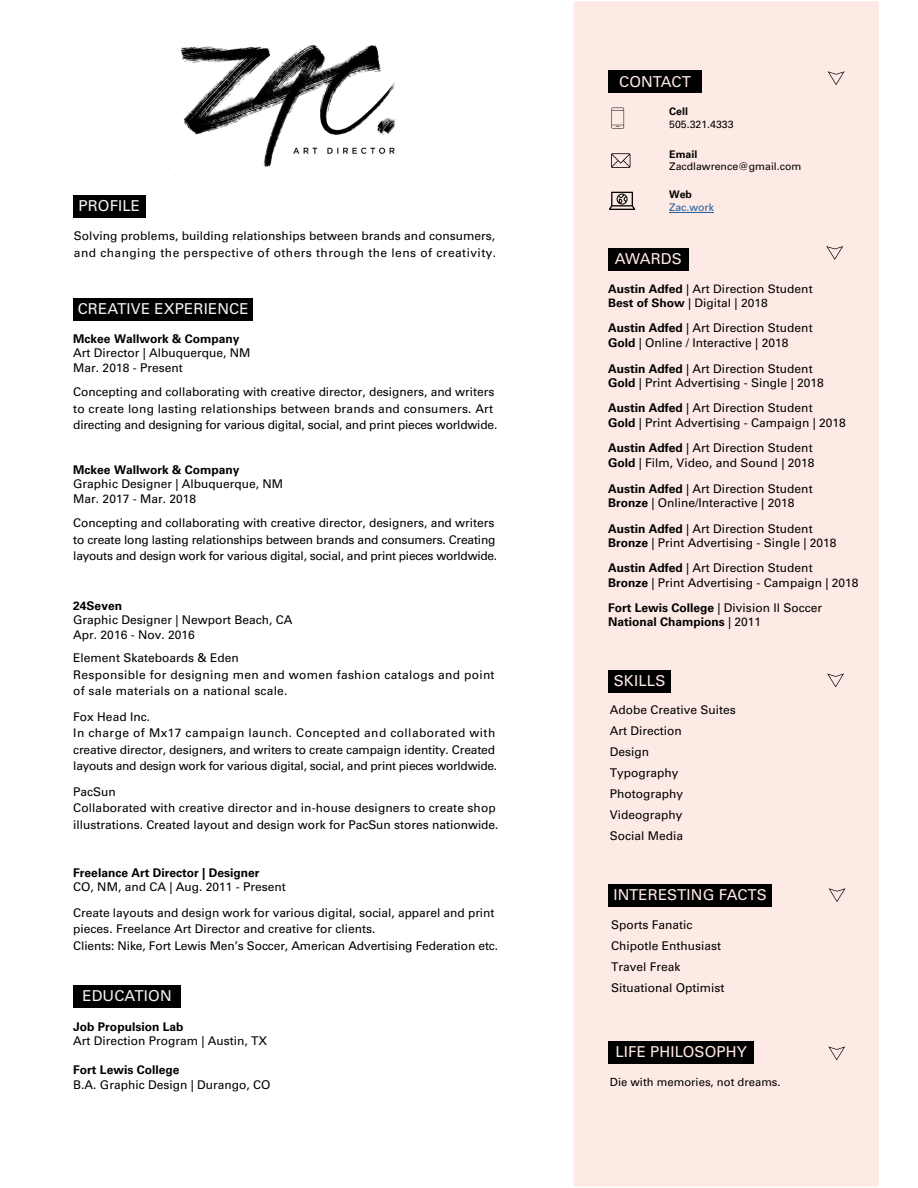
<style>
.page{position:relative;width:918px;height:1188px;background:#fff}
.page>*{position:absolute;margin:0;border:0;box-sizing:border-box;transform-origin:0 0}
.t1{font:15px "Univers";letter-spacing:.01em;color:#feeae5}
.t2{font:15px "Univers";letter-spacing:.01em;color:#f3f4f2}
.t3{font:12px/16.5px "Univers";letter-spacing:-.005em;color:#000}
.t4{font:12px/14.4px "Univers";color:#010101}
.t5{font:700 12px/14.4px "Univers";color:#010101}
.t6{font:12px/16.5px "Univers";letter-spacing:.025em;color:#000}
.t7{font:11.7px/14.1px "Univers";color:#010101}
.t8{font:11.25px "Univers";color:#010101}
.t9{font:10.5px "Univers";color:#010101}
.t10{font:700 10.5px "Univers";color:#010101}
.t11{font:10.5px "Univers";color:#215e9e}
.s1{font-weight:700}
.s2{font-weight:400}
</style>
<div class="page">
<div style="left:574px;top:1px;width:305px;height:1185px;background:#feeae5"></div>
<div style="left:73px;top:298px;width:180px;height:22px;background:#000"></div>
<div style="left:73px;top:195px;width:72px;height:23px;background:#000"></div>
<div style="left:73px;top:986px;width:108px;height:22px;background:#000"></div>
<div style="left:608px;top:70px;width:94px;height:23px;background:#000"></div>
<svg style="left:828px;top:71px;width:17px;height:14px"></svg>
<svg style="left:609px;top:192px;width:26px;height:18px"></svg>
<svg style="left:611px;top:108px;width:13px;height:21px"></svg>
<svg style="left:611px;top:153px;width:19px;height:15px"></svg>
<div style="left:608px;top:248px;width:80px;height:23px;background:#000"></div>
<svg style="left:826px;top:246px;width:17px;height:14px"></svg>
<div style="left:608px;top:671px;width:63px;height:22px;background:#000"></div>
<svg style="left:827px;top:673px;width:17px;height:14px"></svg>
<div style="left:608px;top:884px;width:164px;height:22px;background:#000"></div>
<svg style="left:829px;top:888px;width:17px;height:14px"></svg>
<div style="left:608px;top:1041px;width:146px;height:23px;background:#000"></div>
<svg style="left:828px;top:1046px;width:17px;height:14px"></svg>
<hr style="left:669px;top:212px;width:45px;height:1px;background:#215e9e">
<img style="left:125px;top:45px;width:271px;height:276px">
<p class="t2" style="left:78px;top:197px;width:63px">PROFILE</p>
<p class="t3" style="left:74px;top:228px;width:424px">Solving problems, building relationships between brands and consumers, and changing the perspective of others through the lens of creativity.</p>
<p class="t2" style="left:78px;top:299px;width:172px">CREATIVE EXPERIENCE</p>
<p class="t5" style="left:73px;top:332px;width:168px">Mckee Wallwork &amp; Company</p>
<p class="t4" style="left:73px;top:346px;width:179px">Art Director | Albuquerque, NM<br>Mar. 2018 - Present</p>
<p class="t3" style="left:73px;top:384px;width:426px">Concepting and collaborating with creative director, designers, and writers to create long lasting relationships between brands and consumers. Art directing and designing for various digital, social, and print pieces worldwide.</p>
<p class="t5" style="left:73px;top:462px;width:168px">Mckee Wallwork &amp; Company</p>
<p class="t4" style="left:73px;top:477px;width:212px">Graphic Designer | Albuquerque, NM<br>Mar. 2017 - Mar. 2018</p>
<p class="t3" style="left:73px;top:515px;width:425px">Concepting and collaborating with creative director, designers, and writers to create long lasting relationships between brands and consumers. Creating layouts and design work for various digital, social, and print pieces worldwide.</p>
<p class="t5" style="left:73px;top:598px;width:50px">24Seven</p>
<p class="t4" style="left:73px;top:613px;width:221px">Graphic Designer | Newport Beach, CA<br>Apr. 2016 - Nov. 2016</p>
<p class="t6" style="left:73px;top:650px;width:423px">Element Skateboards &amp; Eden<br>Responsible for designing men and women fashion catalogs and point of sale materials on a national scale.</p>
<p class="t3" style="left:73px;top:708px;width:425px">Fox Head Inc.<br>In charge of Mx17 campaign launch. Concepted and collaborated with creative director, designers, and writers to create campaign identity. Created layouts and design work for various digital, social, and print pieces worldwide.</p>
<p class="t3" style="left:73px;top:783px;width:427px">PacSun<br>Collaborated with creative director and in-house designers to create shop illustrations. Created layout and design work for PacSun stores nationwide.</p>
<p class="t5" style="left:73px;top:866px;width:188px">Freelance Art Director | Designer</p>
<p class="t4" style="left:73px;top:880px;width:214px">CO, NM, and CA | Aug. 2011 - Present</p>
<p class="t3" style="left:73px;top:904px;width:426px">Create layouts and design work for various digital, social, apparel and print pieces. Freelance Art Director and creative for clients.<br>Clients: Nike, Fort Lewis Men’s Soccer, American Advertising Federation etc.</p>
<p class="t2" style="left:82px;top:987px;width:91px">EDUCATION</p>
<p class="t5" style="left:73px;top:1019px;width:112px">Job Propulsion Lab</p>
<p class="t4" style="left:73px;top:1034px;width:195px">Art Direction Program | Austin, TX</p>
<p class="t5" style="left:73px;top:1063px;width:108px">Fort Lewis College</p>
<p class="t4" style="left:73px;top:1077px;width:199px">B.A. Graphic Design | Durango, CO</p>
<p class="t1" style="left:619px;top:73px;width:73px">CONTACT</p>
<p class="t10" style="left:669px;top:105px;width:20px">Cell</p>
<p class="t9" style="left:669px;top:118px;width:66px">505.321.4333</p>
<p class="t10" style="left:669px;top:148px;width:30px">Email</p>
<p class="t9" style="left:669px;top:160px;width:134px">Zacdlawrence@gmail.com</p>
<p class="t10" style="left:669px;top:188px;width:24px">Web</p>
<p class="t11" style="left:669px;top:201px;width:46px">Zac.work</p>
<p class="t1" style="left:615px;top:250px;width:69px">AWARDS</p>
<p class="t7" style="left:608px;top:281px;width:206px"><span class="s1">Austin Adfed</span> | Art Direction Student<br><span class="s1">Best of Show</span> | Digital | 2018</p>
<p class="t4" style="left:608px;top:321px;width:206px"><span class="s1">Austin Adfed</span> | Art Direction Student<br><span class="s1">Gold</span> | Online / Interactive | 2018</p>
<p class="t4" style="left:608px;top:361px;width:217px"><span class="s1">Austin Adfed</span> | Art Direction Student<br><span class="s1">Gold</span> | Print Advertising - Single | 2018</p>
<p class="t4" style="left:608px;top:401px;width:239px"><span class="s1">Austin Adfed</span> | Art Direction Student<br><span class="s1">Gold</span> | Print Advertising - Campaign | 2018</p>
<p class="t4" style="left:608px;top:441px;width:208px"><span class="s1">Austin Adfed</span> | Art Direction Student<br><span class="s1">Gold</span> | Film, Video, and Sound | 2018</p>
<p class="t4" style="left:608px;top:481px;width:206px"><span class="s1">Austin Adfed</span> | Art Direction Student<br><span class="s1">Bronze</span> | Online/Interactive | 2018</p>
<p class="t4" style="left:608px;top:522px;width:230px"><span class="s1">Austin Adfed</span> | Art Direction Student<br><span class="s1">Bronze</span> | Print Advertising - Single | 2018</p>
<p class="t4" style="left:608px;top:561px;width:252px"><span class="s1">Austin Adfed</span> | Art Direction Student<br><span class="s1">Bronze</span> | Print Advertising - Campaign | 2018</p>
<p class="t5" style="left:608px;top:600px;width:216px">Fort Lewis College <span class="s2">| Division II Soccer<br></span>National Champions <span class="s2">| 2011</span></p>
<p class="t1" style="left:614px;top:672px;width:53px">SKILLS</p>
<p class="t4" style="left:610px;top:699px;width:128px;line-height:21px">Adobe Creative Suites<br>Art Direction<br>Design<br>Typography<br>Photography<br>Videography<br>Social Media</p>
<p class="t1" style="left:613px;top:885px;width:155px">INTERESTING FACTS</p>
<p class="t4" style="left:611px;top:914px;width:115px;line-height:21px">Sports Fanatic<br>Chipotle Enthusiast<br>Travel Freak<br>Situational Optimist</p>
<p class="t1" style="left:615px;top:1043px;width:133px">LIFE PHILOSOPHY</p>
<p class="t8" style="left:610px;top:1075px;width:172px">Die with memories, not dreams.</p>
</div>
